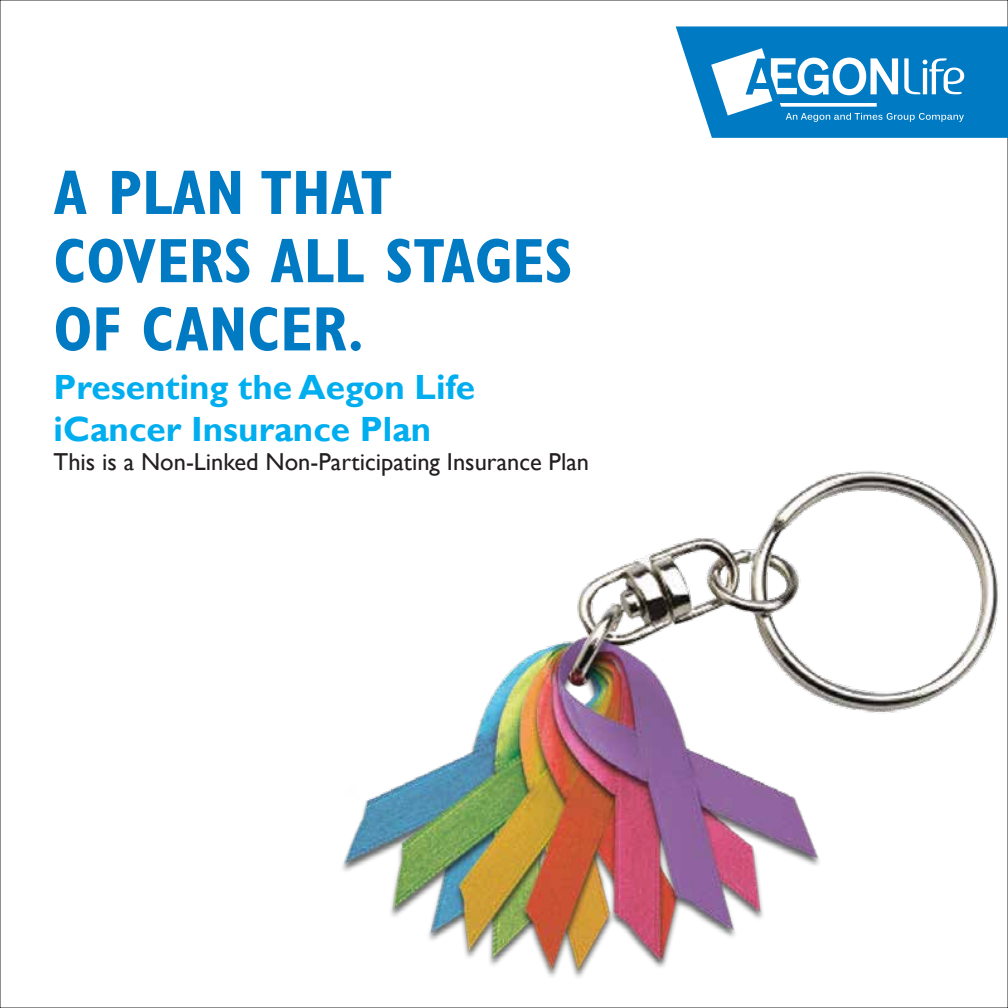
<style>
.page{position:relative;width:1008px;height:1008px;background:#fff}
.page>*{position:absolute;margin:0;border:0;box-sizing:border-box;transform-origin:0 0}
.t1{font:700 condensed 63px/68.2px "Gill Sans Std";color:#007ac2}
.t2{font:700 35px/42px "Gill Sans";color:#00aeef}
.t3{font:24.5px "Gill Sans";color:#231f20}
</style>
<div class="page">
<svg style="left:676px;top:26px;width:332px;height:112px"></svg>
<img style="left:309px;top:436px;width:699px;height:572px">
<h1 class="t1" style="left:54px;top:158px;width:521px">A PLAN THAT<br>COVERS ALL STAGES<br>OF CANCER.</h1>
<h2 class="t2" style="left:54px;top:367px;width:423px">Presenting the Aegon Life iCancer Insurance Plan</h2>
<p class="t3" style="left:54px;top:448px;width:537px">This is a Non-Linked Non-Participating Insurance Plan</p>
</div>
